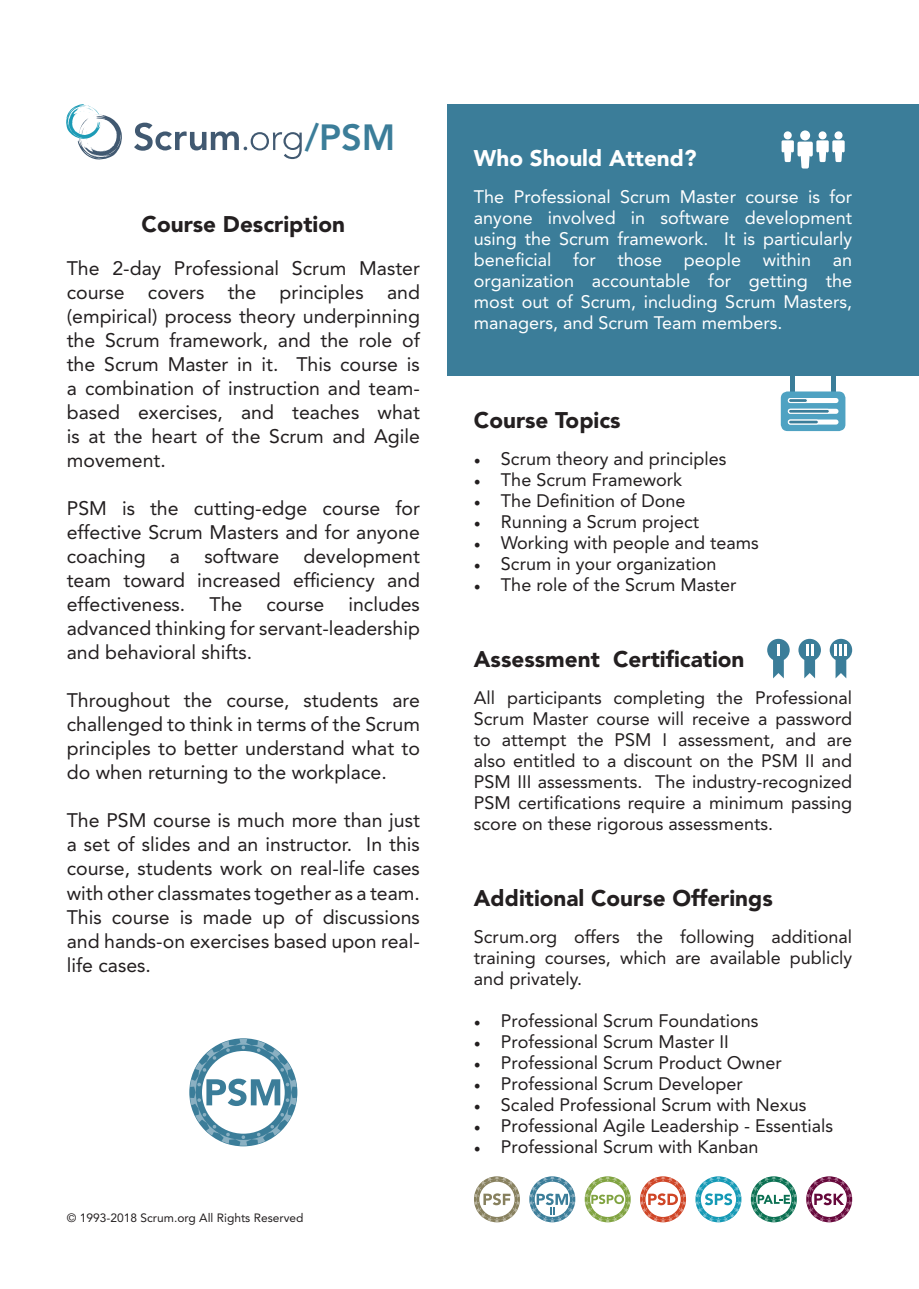
<style>
.page{position:relative;width:919px;height:1289px;background:#fff}
.page>*{position:absolute;margin:0;border:0;box-sizing:border-box;transform-origin:0 0}
.t1{font:800 36.15px "Avenir LT Std";color:#3b7d99}
.t2{font:900 22.5px "Avenir LT Std";color:#231f20}
.t3{font:900 22.5px "Avenir LT Std";color:#fff}
.t4{font:19.5px/24px "Avenir LT Std";color:#231f20;text-align:justify}
.t5{font:18px/21px "Avenir LT Std";color:#231f20;text-align:justify}
.t6{font:18px/21px "Avenir LT Std";color:#fff;text-align:justify}
.t7{font:12px "Avenir LT Std";color:#231f20}
.s1{font-family:"Minion Pro"}
</style>
<div class="page">
<hr style="left:790px;top:373px;width:4px;height:22px;background:#3b7d99">
<hr style="left:831px;top:373px;width:4px;height:22px;background:#3b7d99">
<div style="left:780px;top:391px;width:65px;height:40px;background:#4fa2c2;border-radius:7px"></div>
<div style="left:787px;top:398px;width:51px;height:5px;background:#fff;border-radius:3px"></div>
<div style="left:787px;top:409px;width:51px;height:5px;background:#fff;border-radius:3px"></div>
<div style="left:787px;top:419px;width:51px;height:5px;background:#fff;border-radius:3px"></div>
<hr style="left:788px;top:398px;width:19px;height:4px;background:#3b7d99;border-radius:2px">
<div style="left:787px;top:398px;width:21px;height:5px;border:1px solid #fff;border-radius:2px"></div>
<svg style="left:787px;top:408px;width:43px;height:6px"></svg>
<hr style="left:788px;top:420px;width:30px;height:4px;background:#3b7d99;border-radius:2px">
<div style="left:787px;top:419px;width:31px;height:5px;border:1px solid #fff;border-radius:2px"></div>
<div style="left:447px;top:104px;width:471px;height:271px;background:#3b7d99"></div>
<div style="left:834px;top:131px;width:8px;height:8px;background:#fff;border-radius:50%"></div>
<div style="left:818px;top:131px;width:8px;height:8px;background:#fff;border-radius:50%"></div>
<div style="left:800px;top:130px;width:10px;height:10px;background:#fff;border-radius:50%"></div>
<svg style="left:781px;top:140px;width:63px;height:28px"></svg>
<div style="left:783px;top:131px;width:8px;height:8px;background:#fff;border-radius:50%"></div>
<svg style="left:66px;top:104px;width:56px;height:56px"></svg>
<svg style="left:134px;top:123px;width:168px;height:36px"></svg>
<svg style="left:474px;top:1176px;width:46px;height:46px"></svg>
<svg style="left:529px;top:1176px;width:46px;height:46px"></svg>
<svg style="left:584px;top:1176px;width:46px;height:46px"></svg>
<svg style="left:640px;top:1176px;width:46px;height:46px"></svg>
<svg style="left:695px;top:1176px;width:46px;height:46px"></svg>
<svg style="left:750px;top:1176px;width:46px;height:46px"></svg>
<svg style="left:806px;top:1176px;width:46px;height:46px"></svg>
<svg style="left:798px;top:639px;width:22px;height:39px"></svg>
<svg style="left:767px;top:639px;width:22px;height:39px"></svg>
<svg style="left:829px;top:639px;width:23px;height:39px"></svg>
<svg style="left:189px;top:1038px;width:108px;height:108px"></svg>
<p class="t1" style="left:305px;top:116px;width:92px">/PSM</p>
<p class="t2" style="left:142px;top:210px;width:205px">Course Description</p>
<p class="t4" style="left:67px;top:256px;width:354px">The 2-day Professional Scrum Master course covers the principles and (empirical) process theory underpinning the Scrum framework, and the role of the Scrum Master in it. This course is a combination of instruction and team&shy;based exercises, and teaches what is at the heart of the Scrum and Agile movement.</p>
<p class="t4" style="left:67px;top:496px;width:354px">PSM is the cutting-edge course for effective Scrum Masters and for anyone coaching a software development team toward increased efficiency and effectiveness. The course includes advanced thinking for servant-leadership and behavioral shifts.</p>
<p class="t4" style="left:67px;top:688px;width:354px">Throughout the course, students are challenged to think in terms of the Scrum principles to better understand what to do when returning to the workplace.</p>
<p class="t4" style="left:67px;top:808px;width:354px">The PSM course is much more than just a set of slides and an instructor. In this course, students work on real-life cases with other classmates together as a team.<br>This course is made up of discussions and hands-on exercises based upon real&shy;life cases.</p>
<p class="t7" style="left:67px;top:1210px;width:238px">© 1993-2018 Scrum.org All Rights Reserved</p>
<p class="t3" style="left:474px;top:144px;width:224px">Who Should Attend?</p>
<p class="t6" style="left:474px;top:186px;width:380px">The Professional Scrum Master course is for anyone involved in software development using the Scrum framework. It is particularly beneficial for those people within an organization accountable for getting the most out of Scrum, including Scrum Masters, managers, and Scrum Team members.</p>
<p class="t2" style="left:474px;top:407px;width:148px">Course Topics</p>
<p class="t5" style="left:474px;top:449px;width:254px"><span class="s1">•</span> Scrum theory and principles</p>
<p class="t5" style="left:474px;top:470px;width:210px"><span class="s1">•</span> The Scrum Framework</p>
<p class="t5" style="left:474px;top:491px;width:213px"><span class="s1">•</span> The Definition of Done</p>
<p class="t5" style="left:474px;top:512px;width:227px"><span class="s1">•</span> Running a Scrum project</p>
<p class="t5" style="left:474px;top:533px;width:286px"><span class="s1">•</span> Working with people and teams</p>
<p class="t5" style="left:474px;top:554px;width:244px"><span class="s1">•</span> Scrum in your organization</p>
<p class="t5" style="left:474px;top:575px;width:264px"><span class="s1">•</span> The role of the Scrum Master</p>
<p class="t2" style="left:474px;top:645px;width:272px">Assessment Certification</p>
<p class="t5" style="left:474px;top:687px;width:380px">All participants completing the Professional Scrum Master course will receive a password to attempt the PSM I assessment, and are also entitled to a discount on the PSM II and PSM III assessments. The industry-recognized PSM certifications require a minimum passing score on these rigorous assessments.</p>
<p class="t2" style="left:474px;top:884px;width:300px">Additional Course Offerings</p>
<p class="t5" style="left:474px;top:926px;width:379px">Scrum.org offers the following additional training courses, which are available publicly and privately.</p>
<p class="t5" style="left:474px;top:1010px;width:286px"><span class="s1">•</span> Professional Scrum Foundations</p>
<p class="t5" style="left:474px;top:1031px;width:256px"><span class="s1">•</span> Professional Scrum Master II</p>
<p class="t5" style="left:474px;top:1052px;width:309px"><span class="s1">•</span> Professional Scrum Product Owner</p>
<p class="t5" style="left:474px;top:1073px;width:270px"><span class="s1">•</span> Professional Scrum Developer</p>
<p class="t5" style="left:474px;top:1094px;width:334px"><span class="s1">•</span> Scaled Professional Scrum with Nexus</p>
<p class="t5" style="left:474px;top:1115px;width:361px"><span class="s1">•</span> Professional Agile Leadership - Essentials</p>
<p class="t5" style="left:474px;top:1136px;width:286px"><span class="s1">•</span> Professional Scrum with Kanban</p>
</div>
